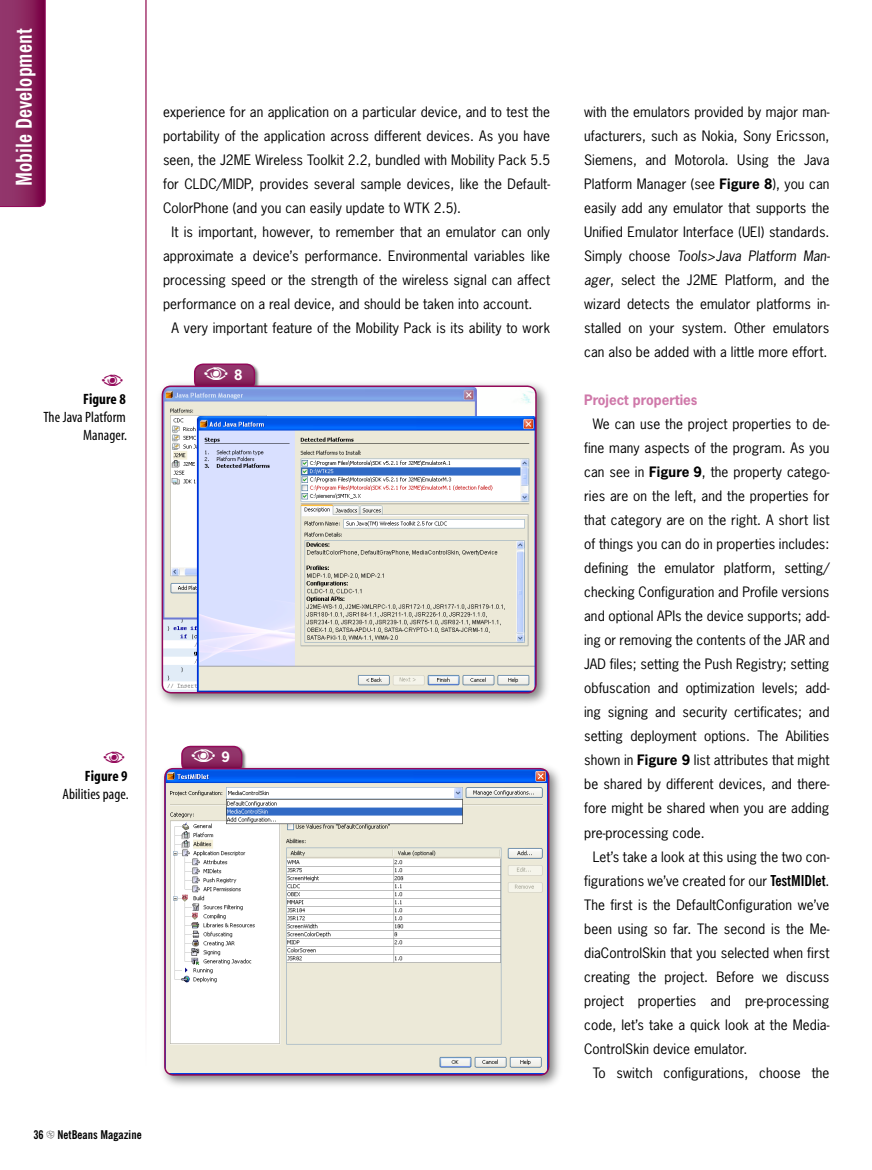
<style>
.page{position:relative;width:872px;height:1170px;background:#fff}
.page>*{position:absolute;margin:0;border:0;box-sizing:border-box;transform-origin:0 0}
.t1{font:700 condensed 21.75px "News Gothic BT";letter-spacing:.005em;color:#fff}
.t2{font:condensed 15px/18px "Myriad";letter-spacing:.005em;color:#000;text-align:right}
.t3{font:700 condensed 15px "Myriad";letter-spacing:.005em;color:#000}
.t4{font:13.5px/24px "News Gothic";letter-spacing:.005em;color:#000;text-align:justify}
.t5{font:700 13.5px "News Gothic";color:#cf78a9}
.t6{font:700 13.5px "News Gothic";color:#fff}
.t7{font:700 condensed 12px "News Gothic BT";letter-spacing:.005em;color:#000}
.s1{font-weight:700}
.s2{font-style:italic}
.s3{font-family:"News Gothic BT";font-weight:700;font-stretch:condensed;font-size:15px}
</style>
<div class="page">
<svg style="left:0;top:0;width:46px;height:207px"></svg>
<div style="left:180px;top:744px;width:68px;height:34px;background:#000;opacity:.5"></div>
<div style="left:182px;top:746px;width:60px;height:25px;background:#91346a;border-radius:9px"></div>
<div style="left:181px;top:745px;width:61px;height:27px;border:2px solid #93095a;border-radius:9px"></div>
<div style="left:158px;top:762px;width:406px;height:328px;background:#000;opacity:.5"></div>
<img style="left:165px;top:768px;width:383px;height:306px;border-radius:9px">
<div style="left:164px;top:767px;width:385px;height:308px;border:2px solid #93095a;border-radius:9px"></div>
<div style="left:193px;top:362px;width:67px;height:34px;background:#000;opacity:.5"></div>
<div style="left:195px;top:364px;width:59px;height:25px;background:#913369;border-radius:9px"></div>
<div style="left:194px;top:363px;width:61px;height:27px;border:2px solid #93095a;border-radius:9px"></div>
<div style="left:156px;top:380px;width:395px;height:328px;background:#000;opacity:.5"></div>
<img style="left:162px;top:386px;width:373px;height:306px;border-radius:9px">
<div style="left:162px;top:385px;width:375px;height:308px;border:2px solid #93095a;border-radius:9px"></div>
<svg style="left:192px;top:761px;width:23px;height:1px"></svg>
<svg style="left:204px;top:379px;width:24px;height:1px"></svg>
<h1 class="t1" style="left:11px;top:186px;width:159px;rotate:-90deg">Mobile Development</h1>
<p class="t3" style="left:83px;top:391px;width:44px">Figure 8</p>
<p class="t2" style="left:43px;top:408px;width:85px">The Java Platform<br>Manager.</p>
<p class="t4" style="left:163px;top:100px;width:388px">experience for an application on a particular device, and to test the portability of the application across different devices. As you have seen, the J2ME Wireless Toolkit 2.2, bundled with Mobility Pack 5.5 for CLDC/MIDP, provides several sample devices, like the Default-ColorPhone (and you can easily update to WTK 2.5).</p>
<p class="t4" style="left:163px;top:220px;width:388px;text-indent:9px">It is important, however, to remember that an emulator can only approximate a device’s performance. Environmental variables like processing speed or the strength of the wireless signal can affect performance on a real device, and should be taken into account.</p>
<p class="t4" style="left:171px;top:316px;width:380px">A very important feature of the Mobility Pack is its ability to work</p>
<p class="t6" style="left:234px;top:366px;width:10px">8</p>
<p class="t3" style="left:85px;top:768px;width:44px">Figure 9</p>
<p class="t2" style="left:63px;top:785px;width:68px">Abilities page.</p>
<p class="t6" style="left:221px;top:748px;width:10px">9</p>
<p class="t7" style="left:33px;top:1126px;width:110px">36 NetBeans Magazine</p>
<p class="t4" style="left:584px;top:100px;width:247px">with the emulators provided by major man&shy;ufacturers, such as Nokia, Sony Ericsson, Siemens, and Motorola. Using the Java Platform Manager (see <span class="s1">Figure 8</span>), you can easily add any emulator that supports the Unified Emulator Interface (UEI) standards.<br>Simply choose <span class="s2">Tools&gt;Java Platform Man&shy;ager</span>, select the J2ME Platform, and the wizard detects the emulator platforms in&shy;stalled on your system. Other emulators can also be added with a little more effort.</p>
<p class="t5" style="left:584px;top:391px;width:115px">Project properties</p>
<p class="t4" style="left:584px;top:412px;width:247px;text-indent:9px">We can use the project properties to de&shy;fine many aspects of the program. As you can see in <span class="s1">Figure 9</span>, the property catego&shy;ries are on the left, and the properties for that category are on the right. A short list of things you can do in properties includes: defining the emulator platform, setting/ checking Configuration and Profile versions and optional APIs the device supports; add&shy;ing or removing the contents of the JAR and JAD files; setting the Push Registry; setting obfuscation and optimization levels; add&shy;ing signing and security certificates; and setting deployment options. The Abilities shown in <span class="s1">Figure 9</span> list attributes that might be shared by different devices, and there&shy;fore might be shared when you are adding pre-processing code.</p>
<p class="t4" style="left:584px;top:844px;width:247px;text-indent:9px">Let’s take a look at this using the two con&shy;figurations we’ve created for our <span class="s3">TestMIDlet</span>.<br>The first is the DefaultConfiguration we’ve been using so far. The second is the Me&shy;diaControlSkin that you selected when first creating the project. Before we discuss project properties and pre-processing code, let’s take a quick look at the Media-ControlSkin device emulator.</p>
<p class="t4" style="left:592px;top:1060px;width:238px">To switch configurations, choose the</p>
</div>
